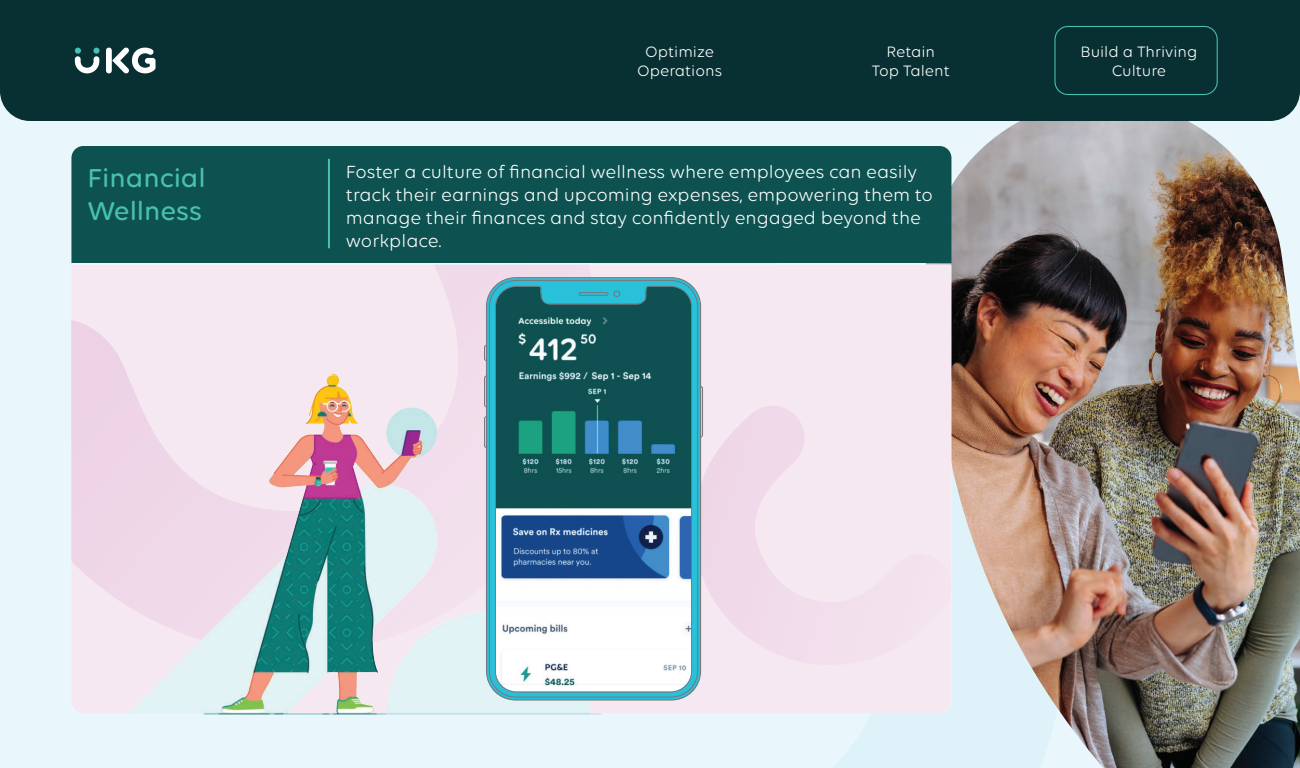
<style>
.page{position:relative;width:1300px;height:768px;background:#e9f6fb}
.page>*{position:absolute;margin:0;border:0;box-sizing:border-box;transform-origin:0 0}
.t1{font:500 28px/33.6px "Volte Rounded";color:#49c0b2}
.t2{font:19px/22.8px "Volte Rounded";color:#fff}
.t3{font:16.2px/19.5px "Volte Rounded";color:#fff;text-align:center}
</style>
<div class="page">
<img style="left:913px;top:121px;width:387px;height:647px">
<div style="left:71px;top:146px;width:880px;height:117px;background:#0e5151"></div>
<hr style="left:328px;top:160px;width:2px;height:88px;background:#49c0b2">
<div style="left:71px;top:265px;width:880px;height:448px;background:#f6e8f1"></div>
<svg style="left:701px;top:406px;width:108px;height:267px"></svg>
<svg style="left:71px;top:265px;width:520px;height:328px"></svg>
<img style="left:109px;top:288px;width:492px;height:427px">
<svg style="left:486px;top:277px;width:215px;height:424px;background:#5fb0c0"></svg>
<svg style="left:489px;top:280px;width:209px;height:418px;background:#40b4c9"></svg>
<svg style="left:700px;top:386px;width:3px;height:51px"></svg>
<svg style="left:484px;top:345px;width:3px;height:16px"></svg>
<svg style="left:484px;top:416px;width:3px;height:32px"></svg>
<svg style="left:484px;top:375px;width:3px;height:32px"></svg>
<svg style="left:495px;top:286px;width:197px;height:407px;background:#628e98"></svg>
<svg style="left:527px;top:283px;width:124px;height:21px;background:#2aacc2"></svg>
<div style="left:0;top:0;width:1300px;height:121px;background:#083032"></div>
<div style="left:106px;top:48px;width:6px;height:25px;background:#fff;border-radius:3px"></div>
<svg style="left:112px;top:48px;width:44px;height:25px"></svg>
<svg style="left:75px;top:48px;width:24px;height:25px"></svg>
<div style="left:1054px;top:26px;width:164px;height:69px;border:1px solid #49c0b2;border-radius:13px"></div>
<p class="t3" style="left:637px;top:41px;width:87px">Optimize<br>Operations</p>
<p class="t3" style="left:872px;top:41px;width:79px">Retain<br>Top Talent</p>
<p class="t3" style="left:1081px;top:41px;width:118px">Build a Thriving<br>Culture</p>
<h1 class="t1" style="left:87px;top:160px;width:120px">Financial<br>Wellness</h1>
<p class="t2" style="left:346px;top:160px;width:588px">Foster a culture of financial wellness where employees can easily track their earnings and upcoming expenses, empowering them to manage their finances and stay confidently engaged beyond the workplace.</p>
</div>
